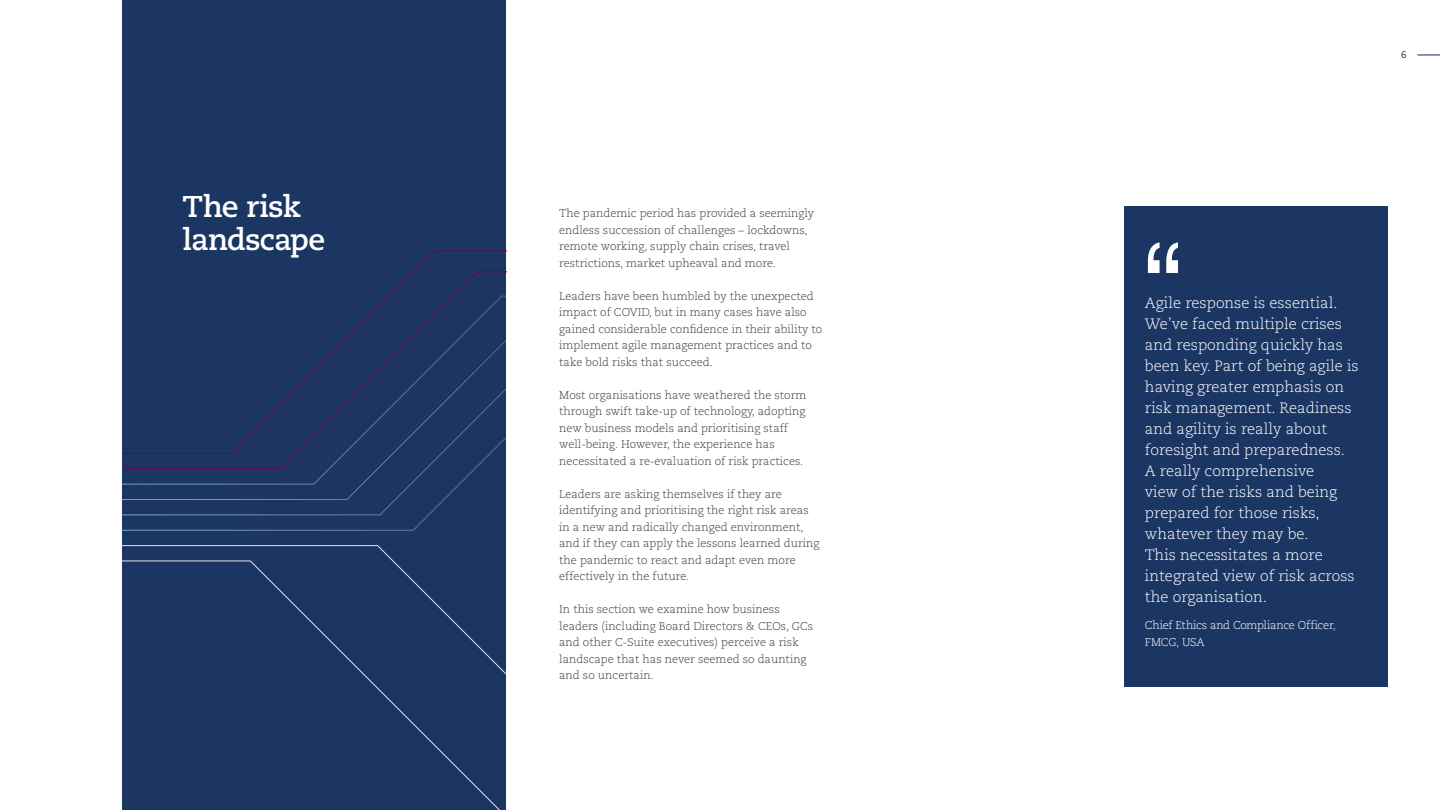
<style>
.page{position:relative;width:1440px;height:810px;background:#fff}
.page>*{position:absolute;margin:0;border:0;box-sizing:border-box;transform-origin:0 0}
.t1{font:700 30px/33px "Caecilia LT Pro 75";letter-spacing:-.03em;color:#fff}
.t2{font:300 15px/21px "Caecilia LT Pro 45";color:#fff}
.t3{font:300 11.25px/16.5px "Caecilia";color:#3b3c43}
.t4{font:300 11.25px/16.5px "Caecilia";letter-spacing:-.02em;color:#fff}
.t5{font:9.75px "Caecilia";color:#182e57}
</style>
<div class="page">
<svg style="left:1418px;top:55px;width:22px;height:1px"></svg>
<div style="left:122px;top:0;width:384px;height:810px;background:#1c3663"></div>
<svg style="left:122px;top:295px;width:384px;height:515px"></svg>
<div style="left:1124px;top:206px;width:264px;height:481px;background:#1c3663"></div>
<svg style="left:1148px;top:242px;width:30px;height:31px"></svg>
<h1 class="t1" style="left:182px;top:189px;width:144px">The risk landscape</h1>
<p class="t3" style="left:559px;top:205px;width:257px">The pandemic period has provided a seemingly endless succession of challenges – lockdowns, remote working, supply chain crises, travel restrictions, market upheaval and more.</p>
<p class="t3" style="left:559px;top:288px;width:265px">Leaders have been humbled by the unexpected impact of COVID, but in many cases have also gained considerable confidence in their ability to implement agile management practices and to take bold risks that succeed.</p>
<p class="t3" style="left:559px;top:387px;width:249px">Most organisations have weathered the storm through swift take-up of technology, adopting new business models and prioritising staff well-being. However, the experience has necessitated a re-evaluation of risk practices.</p>
<p class="t3" style="left:559px;top:486px;width:262px">Leaders are asking themselves if they are identifying and prioritising the right risk areas in a new and radically changed environment, and if they can apply the lessons learned during the pandemic to react and adapt even more effectively in the future.</p>
<p class="t3" style="left:559px;top:601px;width:255px">In this section we examine how business leaders (including Board Directors &amp; CEOs, GCs and other C-Suite executives) perceive a risk landscape that has never seemed so daunting and so uncertain.</p>
<p class="t5" style="left:1401px;top:49px;width:7px">6</p>
<p class="t2" style="left:1145px;top:292px;width:215px">Agile response is essential.<br>We’ve faced multiple crises and responding quickly has been key. Part of being agile is having greater emphasis on risk management. Readiness and agility is really about foresight and preparedness.<br>A really comprehensive<br>view of the risks and being prepared for those risks, whatever they may be.<br>This necessitates a more integrated view of risk across the organisation.</p>
<p class="t4" style="left:1145px;top:617px;width:193px">Chief Ethics and Compliance Officer,<br>FMCG, USA</p>
</div>
